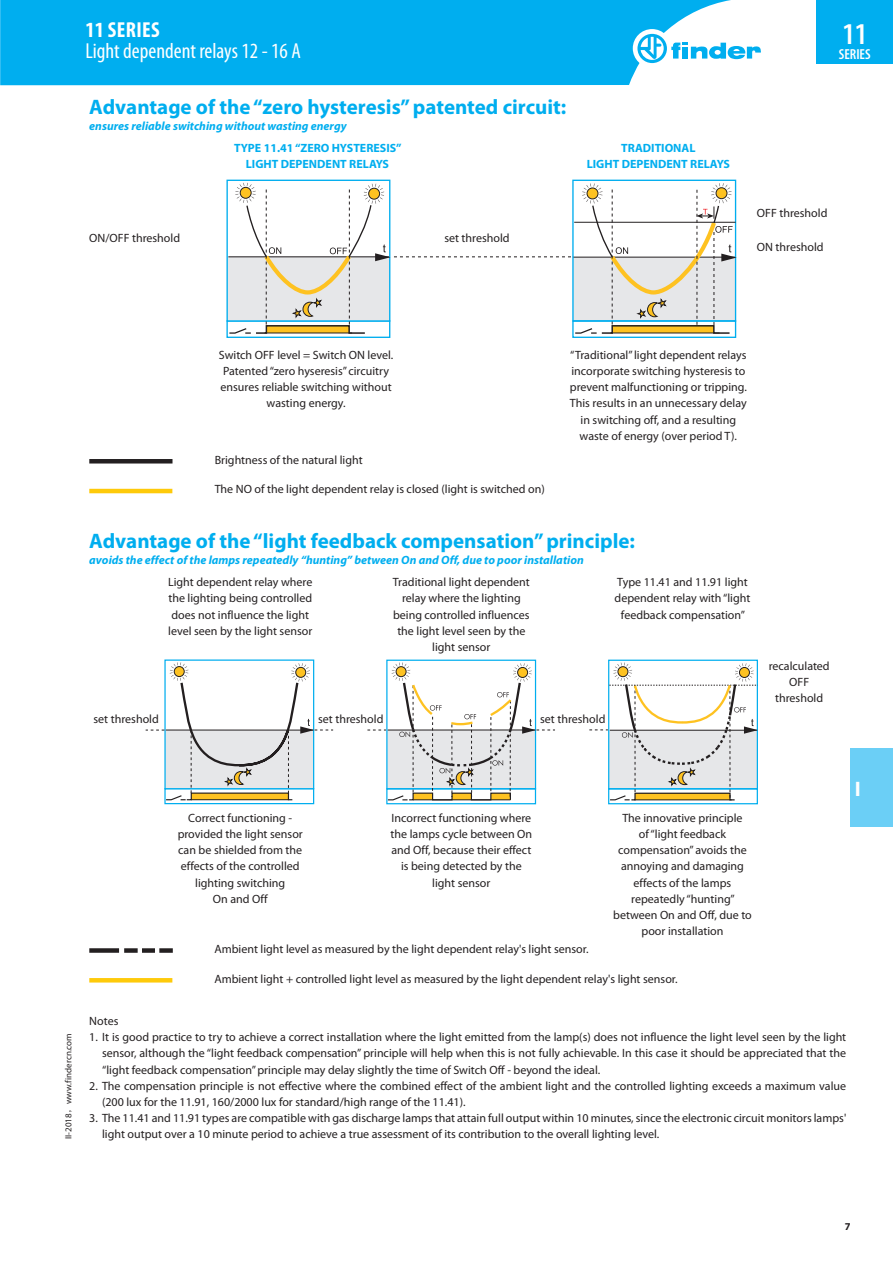
<style>
.page{position:relative;width:893px;height:1263px;background:#fff}
.page>*{position:absolute;margin:0;border:0;box-sizing:border-box;transform-origin:0 0}
.t1{font:600 condensed 30.3px "Myriad Pro";color:#fff}
.t2{font:condensed 21.75px "Myriad Pro";color:#fff}
.t3{font:700 condensed 21.75px "Myriad Pro";letter-spacing:.02em;color:#fff}
.t4{font:700 21px "Myriad Pro";color:#00aeef}
.t5{font:700 21px "Myriad Pro";color:#fff}
.t6{font:600 condensed 14.55px "Myriad Pro";color:#fff}
.t7{font:12px/16.2px "Myriad Pro";color:#231f20;text-align:center}
.t8{font:italic 700 12px "Myriad Pro";color:#00aeef}
.t9{font:700 12px/16.2px "Myriad Pro";color:#00aeef;text-align:center}
.t10{font:700 10.5px "Myriad Pro";color:#231f20}
.t11{font:9px "Myriad Pro";color:#231f20}
.s1{font-family:"Sim Sun"}
</style>
<div class="page">
<div style="left:850px;top:748px;width:43px;height:79px;background:#6bcff6"></div>
<div style="left:572px;top:320px;width:164px;height:18px;border:1px solid #00aeef"></div>
<div style="left:226px;top:320px;width:164px;height:18px;border:1px solid #00aeef"></div>
<div style="left:226px;top:180px;width:164px;height:142px;border:1px solid #00aeef"></div>
<svg style="left:228px;top:183px;width:509px;height:152px"></svg>
<hr style="left:265px;top:333px;width:87px;height:1px;background:#231f20">
<hr style="left:610px;top:333px;width:110px;height:1px;background:#231f20">
<hr style="left:89px;top:459px;width:83px;height:4px;background:#231f20">
<hr style="left:89px;top:489px;width:83px;height:4px;background:#feca0a">
<div style="left:164px;top:788px;width:150px;height:16px;border:1px solid #00aeef"></div>
<div style="left:386px;top:788px;width:150px;height:16px;border:1px solid #00aeef"></div>
<div style="left:608px;top:788px;width:150px;height:16px;border:1px solid #00aeef"></div>
<svg style="left:146px;top:662px;width:187px;height:139px"></svg>
<svg style="left:589px;top:662px;width:169px;height:139px"></svg>
<svg style="left:367px;top:662px;width:188px;height:139px"></svg>
<div style="left:89px;top:948px;width:30px;height:5px;background:#231f20"></div>
<svg style="left:142px;top:948px;width:13px;height:5px"></svg>
<div style="left:124px;top:948px;width:14px;height:5px;background:#231f20"></div>
<div style="left:159px;top:948px;width:14px;height:5px;background:#231f20"></div>
<hr style="left:89px;top:978px;width:83px;height:4px;background:#feca0a">
<div style="left:0;top:0;width:731px;height:85px;background:#00aeef"></div>
<div style="left:633px;top:29px;width:38px;height:39px;background:#fff;border-radius:50%"></div>
<svg style="left:637px;top:34px;width:124px;height:29px"></svg>
<div style="left:816px;top:0;width:77px;height:64px;background:#00aeef"></div>
<h2 class="t3" style="left:85px;top:17px;width:76px">11 SERIES</h2>
<h2 class="t2" style="left:85px;top:38px;width:217px">Light dependent relays 12 - 16 A</h2>
<h3 class="t4" style="left:89px;top:93px;width:479px">Advantage of the “zero hysteresis” patented circuit:</h3>
<p class="t8" style="left:89px;top:118px;width:259px">ensures reliable switching without wasting energy</p>
<p class="t9" style="left:234px;top:139px;width:169px">TYPE 11.41 “ZERO HYSTERESIS”<br>LIGHT DEPENDENT RELAYS</p>
<p class="t9" style="left:587px;top:139px;width:145px">TRADITIONAL<br>LIGHT DEPENDENT RELAYS</p>
<p class="t7" style="left:89px;top:229px;width:92px">ON/OFF threshold</p>
<p class="t7" style="left:444px;top:230px;width:67px">set threshold</p>
<h1 class="t1" style="left:842px;top:17px;width:26px">11</h1>
<p class="t6" style="left:839px;top:46px;width:33px">SERIES</p>
<p class="t7" style="left:757px;top:205px;width:72px">OFF threshold</p>
<p class="t7" style="left:757px;top:238px;width:68px">ON threshold</p>
<p class="t7" style="left:219px;top:347px;width:176px">Switch OFF level = Switch ON level.<br>Patented “zero hyseresis” circuitry ensures reliable switching without wasting energy.</p>
<p class="t7" style="left:570px;top:347px;width:179px">“Traditional” light dependent relays incorporate switching hysteresis to prevent malfunctioning or tripping.<br>This results in an unnecessary delay in switching off, and a resulting waste of energy (over period T).</p>
<p class="t7" style="left:215px;top:451px;width:150px">Brightness of the natural light</p>
<p class="t7" style="left:215px;top:481px;width:332px">The NO of the light dependent relay is closed (light is switched on)</p>
<h3 class="t4" style="left:89px;top:527px;width:547px">Advantage of the “light feedback compensation” principle:</h3>
<p class="t8" style="left:89px;top:553px;width:496px">avoids the effect of the lamps repeatedly “hunting” between On and Off, due to poor installation</p>
<p class="t7" style="left:168px;top:574px;width:146px;text-align:left">Light dependent relay where the lighting being controlled does not influence the light level seen by the light sensor</p>
<p class="t7" style="left:393px;top:574px;width:138px">Traditional light dependent relay where the lighting being controlled influences the light level seen by the light sensor</p>
<p class="t7" style="left:615px;top:574px;width:137px">Type 11.41 and 11.91 light dependent relay with “light feedback compensation”</p>
<p class="t7" style="left:94px;top:711px;width:67px">set threshold</p>
<p class="t7" style="left:318px;top:710px;width:67px">set threshold</p>
<p class="t7" style="left:540px;top:710px;width:67px">set threshold</p>
<p class="t7" style="left:769px;top:657px;width:63px">recalculated<br>OFF threshold</p>
<p class="t11" style="left:63px;top:1139px;width:107px;rotate:-90deg">II-2018<span class="s1">，</span>www.findercn.com</p>
<p class="t7" style="left:178px;top:809px;width:127px">Correct functioning - provided the light sensor can be shielded from the effects of the controlled lighting switching<br>On and Off</p>
<p class="t7" style="left:391px;top:809px;width:143px">Incorrect functioning where the lamps cycle between On and Off, because their effect is being detected by the light sensor</p>
<p class="t7" style="left:613px;top:809px;width:140px">The innovative principle<br>of “light feedback compensation” avoids the annoying and damaging effects of the lamps repeatedly “hunting” between On and Off, due to poor installation</p>
<p class="t7" style="left:214px;top:940px;width:376px">Ambient light level as measured by the light dependent relay's light sensor.</p>
<p class="t7" style="left:214px;top:970px;width:465px">Ambient light + controlled light level as measured by the light dependent relay's light sensor.</p>
<h3 class="t5" style="left:855px;top:775px;width:7px">I</h3>
<p class="t7" style="left:89px;top:1013px;width:31px">Notes</p>
<p class="t7" style="left:102px;top:1029px;width:746px;text-align:justify;text-indent:-13px">1. It is good practice to try to achieve a correct installation where the light emitted from the lamp(s) does not influence the light level seen by the light sensor, although the “light feedback compensation” principle will help when this is not fully achievable. In this case it should be appreciated that the “light feedback compensation” principle may delay slightly the time of Switch Off - beyond the ideal.</p>
<p class="t7" style="left:102px;top:1077px;width:746px;text-align:left;text-indent:-13px">2. The compensation principle is not effective where the combined effect of the ambient light and the controlled lighting exceeds a maximum value (200 lux for the 11.91, 160/2000 lux for standard/high range of the 11.41).</p>
<p class="t7" style="left:102px;top:1110px;width:746px;text-align:left;text-indent:-13px">3. The 11.41 and 11.91 types are compatible with gas discharge lamps that attain full output within 10 minutes, since the electronic circuit monitors lamps' light output over a 10 minute period to achieve a true assessment of its contribution to the overall lighting level.</p>
<p class="t10" style="left:845px;top:1219px;width:7px">7</p>
</div>
